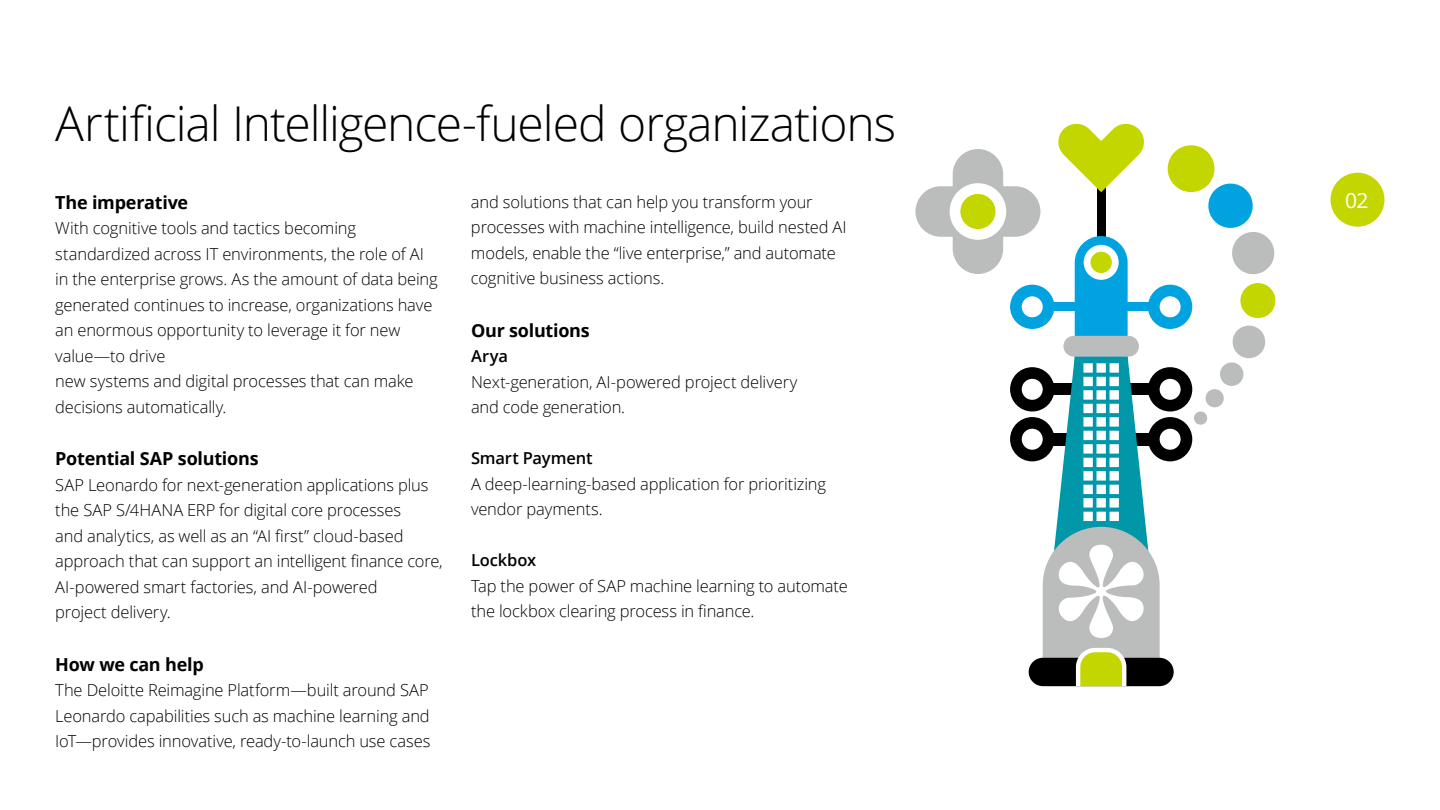
<style>
.page{position:relative;width:1440px;height:810px;background:#fff}
.page>*{position:absolute;margin:0;border:0;box-sizing:border-box;transform-origin:0 0}
.t1{font:300 48px "Open Sans";letter-spacing:-.02em;color:#000}
.t2{font:21px "Open Sans";color:#fff}
.t3{font:700 18px "Open Sans";letter-spacing:-.015em;color:#000}
.t4{font:300 16.5px/25.5px "Open Sans";letter-spacing:-.01em;color:#000}
.t5{font:600 16.5px "Open Sans";letter-spacing:-.01em;color:#000}
</style>
<div class="page">
<svg style="left:915px;top:124px;width:360px;height:562px"></svg>
<div style="left:1040px;top:303px;width:122px;height:8px;background:#00a3e0"></div>
<div style="left:1010px;top:285px;width:44px;height:44px;background:#00a3e0;border-radius:50%"></div>
<div style="left:1148px;top:285px;width:44px;height:44px;background:#00a3e0;border-radius:50%"></div>
<div style="left:1022px;top:296px;width:21px;height:21px;background:#fff;border-radius:50%"></div>
<div style="left:1160px;top:296px;width:21px;height:21px;background:#fff;border-radius:50%"></div>
<div style="left:1091px;top:252px;width:21px;height:21px;background:#c4d600;border-radius:50%"></div>
<div style="left:1330px;top:173px;width:54px;height:54px;background:#c4d600;border-radius:50%"></div>
<h1 class="t1" style="left:55px;top:91px;width:842px">Artificial Intelligence-fueled organizations</h1>
<p class="t3" style="left:55px;top:190px;width:134px">The imperative</p>
<p class="t4" style="left:55px;top:215px;width:384px">With cognitive tools and tactics becoming standardized across IT environments, the role of AI in the enterprise grows. As the amount of data being generated continues to increase, organizations have an enormous opportunity to leverage it for new value—to drive<br>new systems and digital processes that can make decisions automatically.</p>
<p class="t3" style="left:55px;top:446px;width:205px">Potential SAP solutions</p>
<p class="t4" style="left:55px;top:472px;width:389px">SAP Leonardo for next-generation applications plus the SAP S/4HANA ERP for digital core processes<br>and analytics, as well as an “AI first” cloud-based approach that can support an intelligent finance core, AI-powered smart factories, and AI-powered<br>project delivery.</p>
<p class="t3" style="left:55px;top:652px;width:150px">How we can help</p>
<p class="t4" style="left:55px;top:677px;width:377px;text-align:justify">The Deloitte Reimagine Platform—built around SAP Leonardo capabilities such as machine learning and IoT—provides innovative, ready-to-launch use cases</p>
<p class="t4" style="left:471px;top:188px;width:377px">and solutions that can help you transform your processes with machine intelligence, build nested AI models, enable the “live enterprise,” and automate cognitive business actions.</p>
<p class="t3" style="left:471px;top:317px;width:120px">Our solutions</p>
<p class="t5" style="left:471px;top:345px;width:38px">Arya</p>
<p class="t4" style="left:471px;top:368px;width:328px">Next-generation, AI-powered project delivery and code generation.</p>
<p class="t5" style="left:471px;top:447px;width:123px">Smart Payment</p>
<p class="t4" style="left:471px;top:470px;width:356px">A deep-learning-based application for prioritizing vendor payments.</p>
<p class="t5" style="left:471px;top:549px;width:67px">Lockbox</p>
<p class="t4" style="left:471px;top:572px;width:378px">Tap the power of SAP machine learning to automate the lockbox clearing process in finance.</p>
<p class="t2" style="left:1345px;top:186px;width:25px">02</p>
</div>
